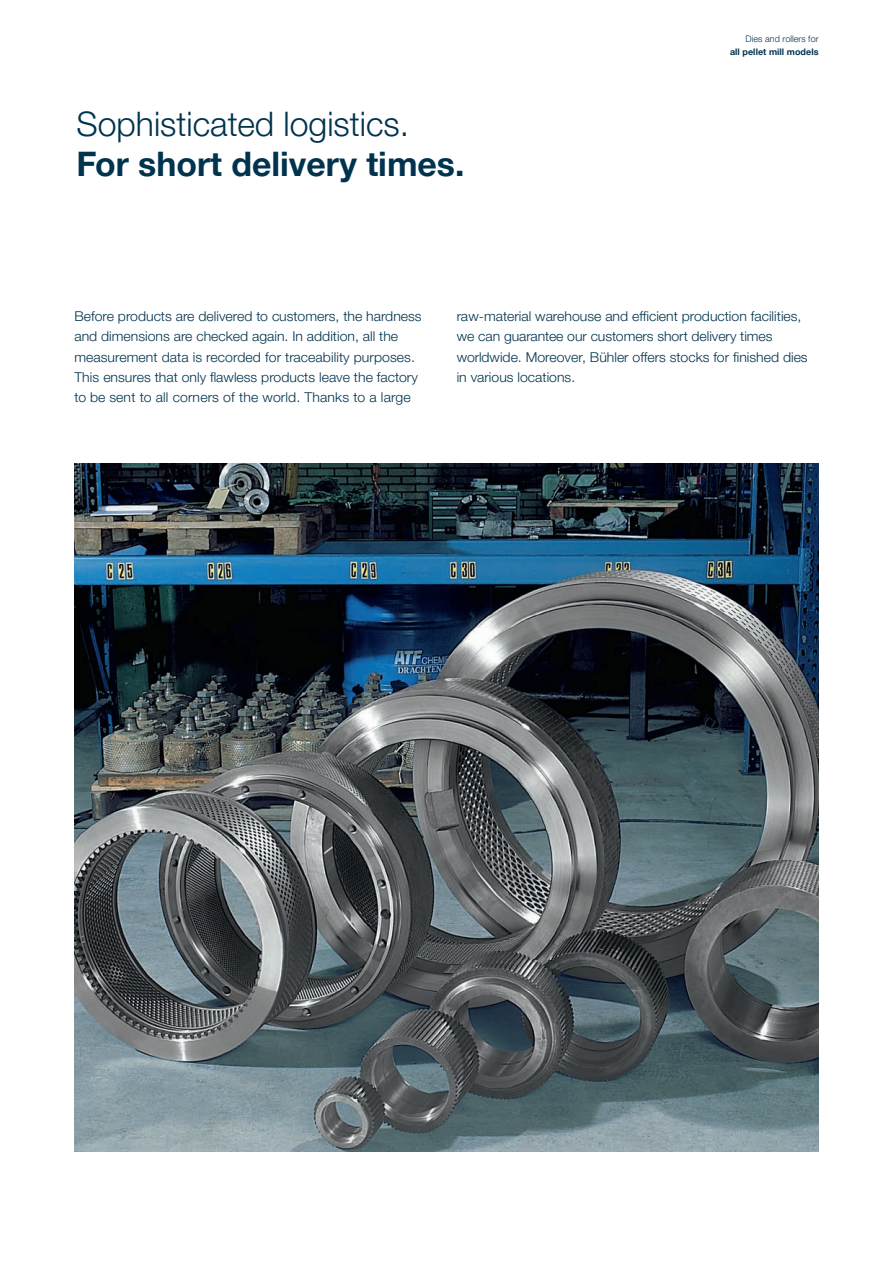
<style>
.page{position:relative;width:893px;height:1263px;background:#fff}
.page>*{position:absolute;margin:0;border:0;box-sizing:border-box;transform-origin:0 0}
.title_1{font:300 33.75px "Helvetica Neue LTW1 G";color:#00334e}
.title_1-2{font:700 33.75px "Helvetica Neue LTW1 G";color:#00334e}
.running_text{font:300 13.5px/20.2px "Helvetica Neue LTW1 G";color:#00334e;scale:1.04 1}
.t1{font:700 9px "Helvetica Neue LTW1 G";letter-spacing:.005em;color:#00334e}
.t2{font:300 9px "Helvetica Neue LTW1 G";letter-spacing:.005em;color:#00334e}
</style>
<div class="page">
<img style="left:74px;top:463px;width:745px;height:688px">
<p class="title_1" style="left:77px;top:103px;width:334px">Sophisticated logistics.</p>
<p class="title_1-2" style="left:77px;top:143px;width:389px">For short delivery times.</p>
<p class="t2" style="left:746px;top:33px;width:74px">Dies and rollers for</p>
<p class="t1" style="left:730px;top:47px;width:90px">all pellet mill models</p>
<p class="running_text" style="left:74px;top:306px;width:335px">Before products are delivered to customers, the hardness and dimensions are checked again. In addition, all the measurement data is recorded for traceability purposes.<br>This ensures that only flawless products leave the factory to be sent to all corners of the world. Thanks to a large</p>
<p class="running_text" style="left:457px;top:306px;width:339px">raw-material warehouse and efficient production facilities, we can guarantee our customers short delivery times worldwide. Moreover, Bühler offers stocks for finished dies in various locations.</p>
</div>
